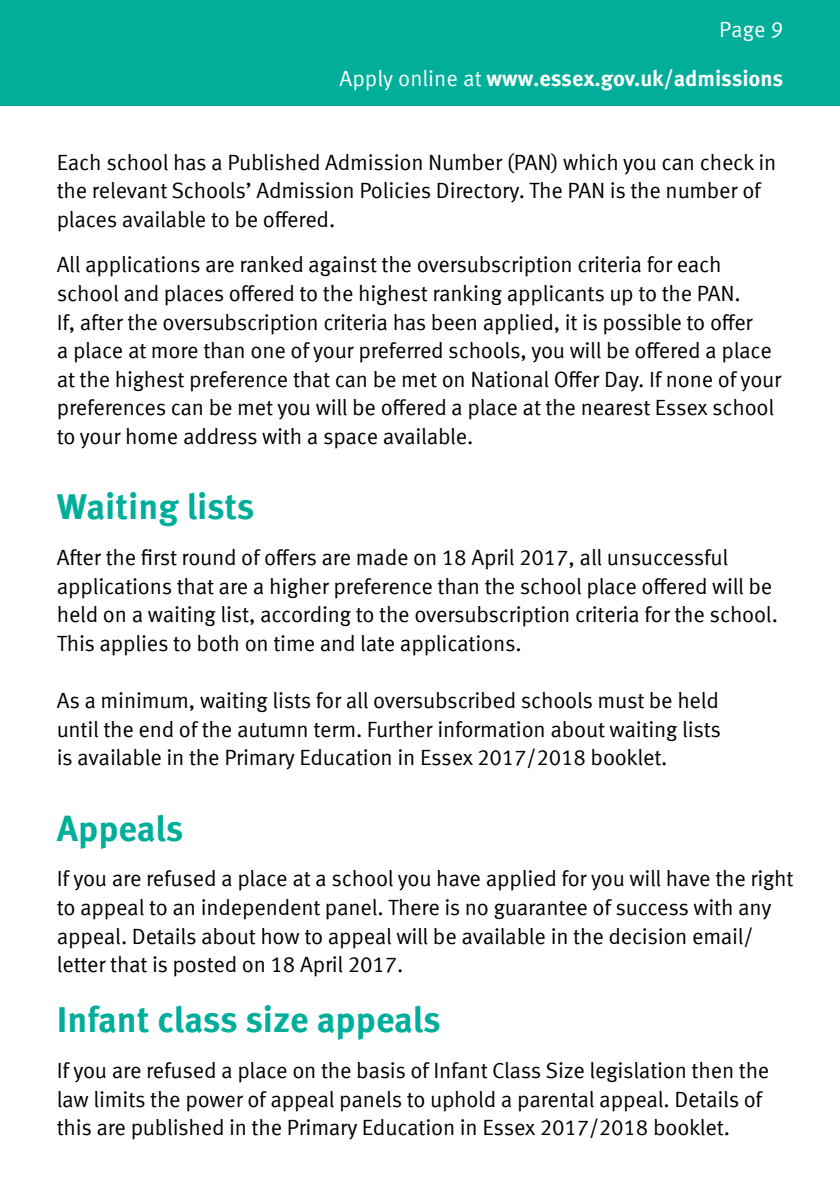
<style>
.page{position:relative;width:840px;height:1191px;background:#fff}
.page>*{position:absolute;margin:0;border:0;box-sizing:border-box;transform-origin:0 0}
.t1{font:700 36px "Meta Offc";color:#00ae9a}
.t2{font:22px/28.6px "Meta Offc Norm";letter-spacing:-.01em;color:#000}
.t3{font:700 22px "Meta Offc";letter-spacing:-.005em;color:#fff}
.t4{font:22px "Meta Offc Norm";color:#fff}
.s1{font-family:"Meta Offc Norm";font-weight:400}
</style>
<div class="page">
<div style="left:0;top:0;width:839px;height:106px;background:#00ae9a"></div>
<p class="t4" style="left:719px;top:17px;width:65px">Page 9</p>
<p class="t3" style="left:339px;top:65px;width:445px"><span class="s1">Apply online at</span> www.essex.gov.uk/admissions</p>
<p class="t2" style="left:57px;top:148px;width:720px">Each school has a Published Admission Number (PAN) which you can check in the relevant Schools’ Admission Policies Directory. The PAN is the number of places available to be offered.</p>
<p class="t2" style="left:57px;top:251px;width:725px">All applications are ranked against the oversubscription criteria for each school and places offered to the highest ranking applicants up to the PAN.<br>If, after the oversubscription criteria has been applied, it is possible to offer<br>a place at more than one of your preferred schools, you will be offered a place at the highest preference that can be met on National Offer Day. If none of your preferences can be met you will be offered a place at the nearest Essex school to your home address with a space available.</p>
<h1 class="t1" style="left:57px;top:485px;width:199px">Waiting lists</h1>
<p class="t2" style="left:57px;top:544px;width:722px">After the first round of offers are made on 18 April 2017, all unsuccessful applications that are a higher preference than the school place offered will be held on a waiting list, according to the oversubscription criteria for the school.<br>This applies to both on time and late applications.</p>
<p class="t2" style="left:57px;top:687px;width:665px;text-align:justify">As a minimum, waiting lists for all oversubscribed schools must be held until the end of the autumn term. Further information about waiting lists is available in the Primary Education in Essex 2017/2018 booklet.</p>
<h1 class="t1" style="left:57px;top:807px;width:128px">Appeals</h1>
<p class="t2" style="left:57px;top:865px;width:738px">If you are refused a place at a school you have applied for you will have the right to appeal to an independent panel. There is no guarantee of success with any appeal. Details about how to appeal will be available in the decision email/ letter that is posted on 18 April 2017.</p>
<h1 class="t1" style="left:57px;top:998px;width:385px">Infant class size appeals</h1>
<p class="t2" style="left:57px;top:1056px;width:713px">If you are refused a place on the basis of Infant Class Size legislation then the law limits the power of appeal panels to uphold a parental appeal. Details of this are published in the Primary Education in Essex 2017/2018 booklet.</p>
</div>
